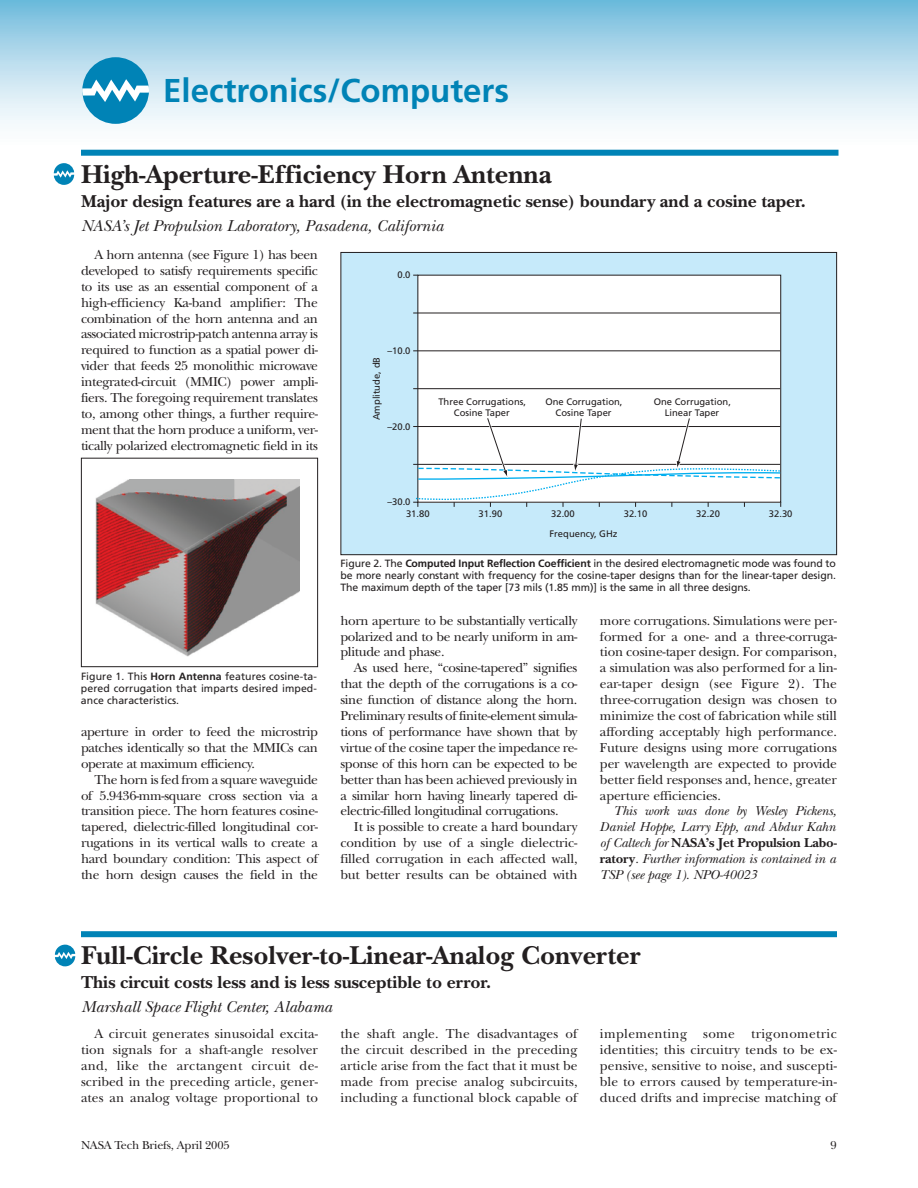
<style>
.page{position:relative;width:918px;height:1188px;background:#fff}
.page>*{position:absolute;margin:0;border:0;box-sizing:border-box;transform-origin:0 0}
.t1{font:700 33px "Frutiger";color:#0083b6}
.t2{font:700 27px "New Baskerville";color:#231f20}
.t3{font:700 18px "New Baskerville";color:#231f20}
.t4{font:italic 16.5px "New Baskerville";color:#231f20}
.t5{font:13.5px/15.9px "New Baskerville";letter-spacing:-.02em;color:#231f20;text-align:justify}
.t6{font:italic 13.5px/15.9px "New Baskerville";letter-spacing:-.01em;color:#231f20;text-align:justify}
.t7{font:12px "New Baskerville";letter-spacing:-.015em;color:#231f20}
.t8{font:10.5px/12px "Frutiger";letter-spacing:-.005em;color:#231f20;text-align:justify}
.t9{font:9.45px/10.8px "Frutiger";color:#231f20;text-align:center}
.s1{font-weight:700}
.s2{font-weight:700;font-style:normal}
</style>
<div class="page">
<div style="left:0;top:0;width:918px;height:144px;background:linear-gradient(to bottom,#75bddd,#fff)"></div>
<div style="left:82px;top:57px;width:67px;height:67px;background:#0083b6;border-radius:50%"></div>
<svg style="left:82px;top:79px;width:67px;height:23px"></svg>
<div style="left:81px;top:150px;width:757px;height:6px;background:#0083b6"></div>
<img style="left:95px;top:479px;width:204px;height:177px">
<div style="left:81px;top:458px;width:237px;height:209px;border:1px solid #231f20"></div>
<div style="left:341px;top:252px;width:496px;height:303px;background:#c6eafa"></div>
<div style="left:418px;top:275px;width:363px;height:227px;background:#fff"></div>
<hr style="left:413px;top:313px;width:367px;height:1px;background:#231f20">
<hr style="left:413px;top:351px;width:367px;height:1px;background:#231f20">
<hr style="left:413px;top:388px;width:367px;height:1px;background:#231f20">
<svg style="left:413px;top:416px;width:369px;height:91px"></svg>
<div style="left:340px;top:252px;width:497px;height:303px;border:1px solid #231f20"></div>
<svg style="left:54px;top:163px;width:20px;height:22px"></svg>
<div style="left:81px;top:931px;width:756px;height:6px;background:#0083b6"></div>
<svg style="left:55px;top:945px;width:20px;height:21px"></svg>
<h1 class="t1" style="left:163px;top:78px;width:347px">Electronics/Computers</h1>
<h2 class="t2" style="left:81px;top:164px;width:472px">High-Aperture-Efficiency Horn Antenna</h2>
<h3 class="t3" style="left:81px;top:195px;width:727px">Major design features are a hard (in the electromagnetic sense) boundary and a cosine taper.</h3>
<p class="t4" style="left:81px;top:220px;width:364px">NASA’s Jet Propulsion Laboratory, Pasadena, California</p>
<p class="t5" style="left:81px;top:248px;width:239px;text-indent:14px">A horn antenna (see Figure 1) has been developed to satisfy requirements specific to its use as an essential component of a high-efficiency Ka-band amplifier: The combination of the horn antenna and an associated microstrip-patch antenna array is required to function as a spatial power di&shy;vider that feeds 25 monolithic microwave integrated-circuit (MMIC) power ampli&shy;fiers. The foregoing requirement translates to, among other things, a further require&shy;ment that the horn produce a uniform, ver&shy;tically polarized electromagnetic field in its</p>
<p class="t9" style="left:397px;top:270px;width:15px">0.0</p>
<p class="t9" style="left:387px;top:346px;width:25px">–10.0</p>
<p class="t9" style="left:372px;top:420px;width:65px;rotate:-90deg">Amplitude, dB</p>
<p class="t9" style="left:438px;top:397px;width:89px">Three Corrugations,<br>Cosine Taper</p>
<p class="t9" style="left:545px;top:397px;width:79px">One Corrugation,<br>Cosine Taper</p>
<p class="t9" style="left:654px;top:397px;width:79px">One Corrugation,<br>Linear Taper</p>
<p class="t9" style="left:387px;top:422px;width:25px">–20.0</p>
<p class="t9" style="left:406px;top:496px;width:25px;line-height:12.6px;text-align:left;text-indent:-19px">–30.0<br>31.80</p>
<p class="t9" style="left:479px;top:509px;width:25px">31.90</p>
<p class="t9" style="left:551px;top:509px;width:25px">32.00</p>
<p class="t9" style="left:624px;top:509px;width:25px">32.10</p>
<p class="t9" style="left:696px;top:509px;width:25px">32.20</p>
<p class="t9" style="left:769px;top:509px;width:25px">32.30</p>
<p class="t9" style="left:550px;top:529px;width:70px">Frequency, GHz</p>
<p class="t8" style="left:81px;top:671px;width:237px">Figure 1. This <span class="s1">Horn Antenna</span> features cosine-ta&shy;pered corrugation that imparts desired imped&shy;ance characteristics.</p>
<p class="t5" style="left:81px;top:725px;width:239px">aperture in order to feed the microstrip patches identically so that the MMICs can operate at maximum efficiency.</p>
<p class="t5" style="left:81px;top:773px;width:239px;text-indent:14px">The horn is fed from a square waveguide of 5.9436-mm-square cross section via a transition piece. The horn features cosine&shy;tapered, dielectric-filled longitudinal cor&shy;rugations in its vertical walls to create a hard boundary condition: This aspect of the horn design causes the field in the</p>
<p class="t8" style="left:340px;top:559px;width:497px">Figure 2. The <span class="s1">Computed Input Reflection Coefficient</span> in the desired electromagnetic mode was found to be more nearly constant with frequency for the cosine-taper designs than for the linear-taper design.<br>The maximum depth of the taper [73 mils (1.85 mm)] is the same in all three designs.</p>
<p class="t5" style="left:340px;top:614px;width:239px">horn aperture to be substantially vertically polarized and to be nearly uniform in am&shy;plitude and phase.</p>
<p class="t5" style="left:340px;top:662px;width:239px;text-indent:14px">As used here, “cosine-tapered” signifies that the depth of the corrugations is a co&shy;sine function of distance along the horn.<br>Preliminary results of finite-element simula&shy;tions of performance have shown that by virtue of the cosine taper the impedance re&shy;sponse of this horn can be expected to be better than has been achieved previously in a similar horn having linearly tapered di&shy;electric-filled longitudinal corrugations.</p>
<p class="t5" style="left:340px;top:821px;width:239px;text-indent:14px">It is possible to create a hard boundary condition by use of a single dielectric&shy;filled corrugation in each affected wall, but better results can be obtained with</p>
<p class="t5" style="left:600px;top:614px;width:239px">more corrugations. Simulations were per&shy;formed for a one- and a three-corruga&shy;tion cosine-taper design. For comparison, a simulation was also performed for a lin&shy;ear-taper design (see Figure 2). The three-corrugation design was chosen to minimize the cost of fabrication while still affording acceptably high performance.<br>Future designs using more corrugations per wavelength are expected to provide better field responses and, hence, greater aperture efficiencies.</p>
<p class="t6" style="left:600px;top:805px;width:238px;text-indent:14px">This work was done by Wesley Pickens, Daniel Hoppe, Larry Epp, and Abdur Kahn of Caltech for <span class="s2">NASA’s Jet Propulsion Labo&shy;ratory</span>. Further information is contained in a TSP (see page 1). NPO-40023</p>
<h2 class="t2" style="left:81px;top:946px;width:561px">Full-Circle Resolver-to-Linear-Analog Converter</h2>
<h3 class="t3" style="left:81px;top:976px;width:412px">This circuit costs less and is less susceptible to error.</h3>
<p class="t4" style="left:81px;top:1001px;width:253px">Marshall Space Flight Center, Alabama</p>
<p class="t5" style="left:81px;top:1027px;width:239px;text-indent:14px">A circuit generates sinusoidal excita&shy;tion signals for a shaft-angle resolver and, like the arctangent circuit de&shy;scribed in the preceding article, gener&shy;ates an analog voltage proportional to</p>
<p class="t5" style="left:340px;top:1027px;width:239px">the shaft angle. The disadvantages of the circuit described in the preceding article arise from the fact that it must be made from precise analog subcircuits, including a functional block capable of</p>
<p class="t5" style="left:600px;top:1027px;width:239px">implementing some trigonometric identities; this circuitry tends to be ex&shy;pensive, sensitive to noise, and suscepti&shy;ble to errors caused by temperature-in&shy;duced drifts and imprecise matching of</p>
<p class="t7" style="left:81px;top:1141px;width:150px">NASA Tech Briefs, April 2005</p>
<p class="t7" style="left:830px;top:1141px;width:8px">9</p>
</div>
